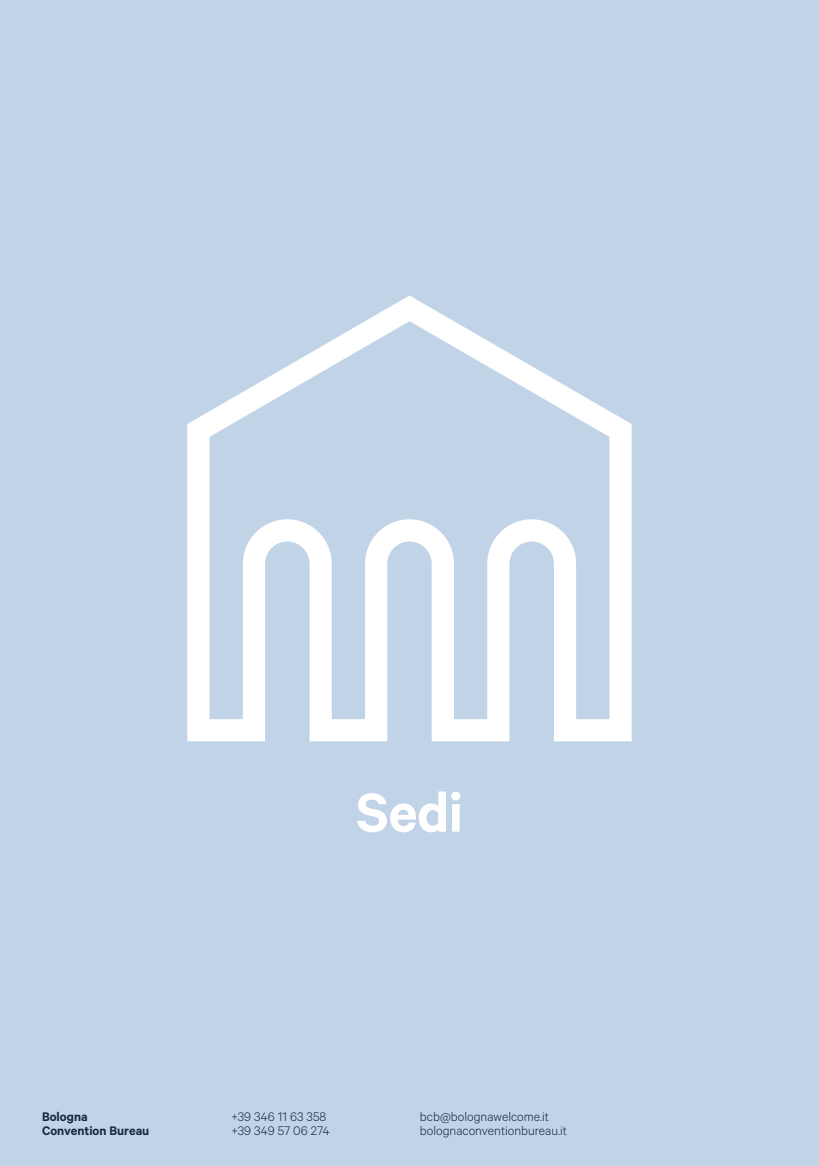
<style>
.page{position:relative;width:819px;height:1166px;background:#c0d3e7}
.page>*{position:absolute;margin:0;border:0;box-sizing:border-box;transform-origin:0 0}
.t1{font:600 61.77px "Calibre";color:#fff}
.t2{font:300 14px/14px "Calibre";color:#1d1d1b}
.t3{font:600 14px/14px "Calibre";color:#1d1d1b}
</style>
<div class="page">
<svg style="left:187px;top:295px;width:444px;height:446px"></svg>
<h1 class="t1" style="left:356px;top:776px;width:108px">Sedi</h1>
<p class="t3" style="left:42px;top:1109px;width:109px">Bologna<br>Convention Bureau</p>
<p class="t2" style="left:420px;top:1109px;width:148px">bcb@bolognawelcome.it bolognaconventionbureau.it</p>
<p class="t2" style="left:231px;top:1109px;width:100px">+39 346 11 63 358 +39 349 57 06 274</p>
</div>
